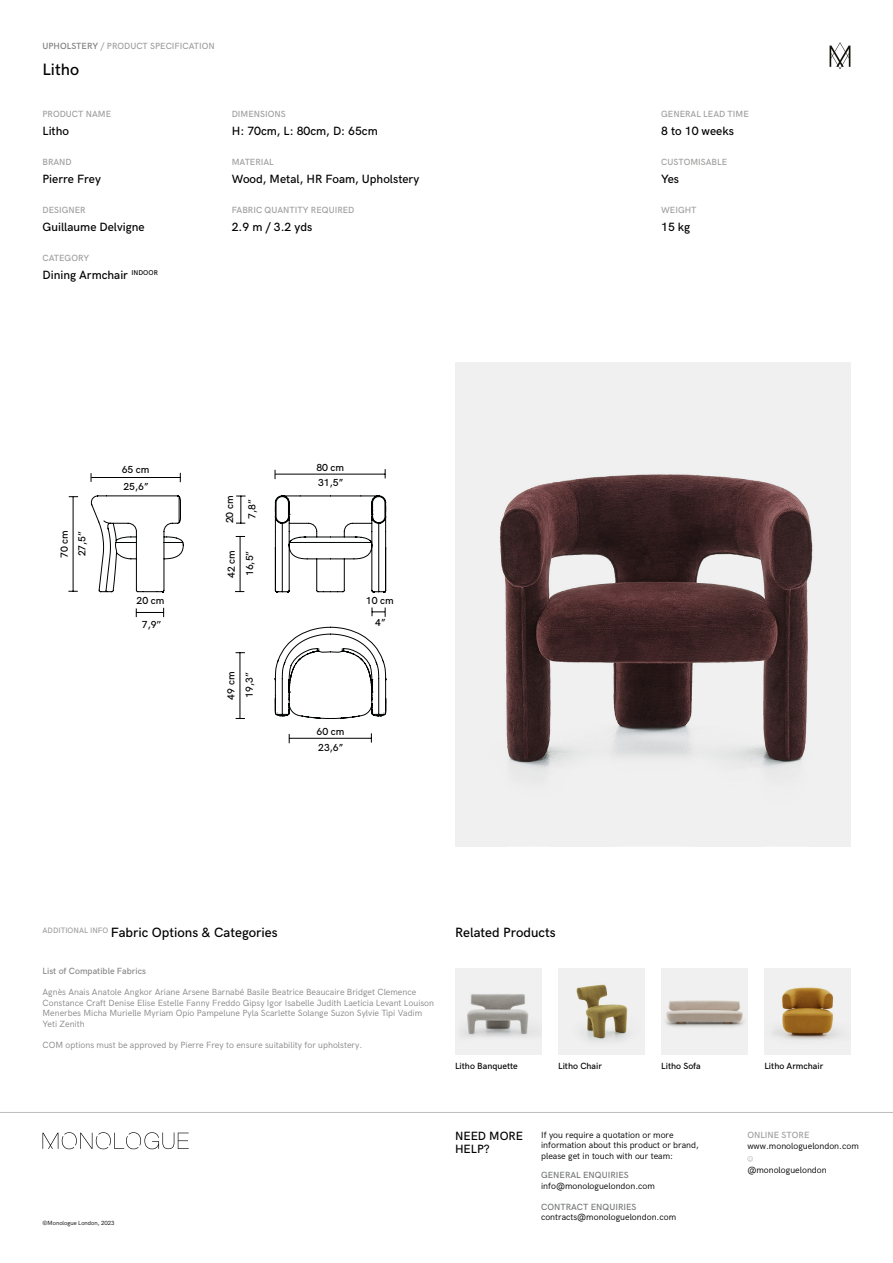
<style>
.page{position:relative;width:893px;height:1263px;background:#fff}
.page>*{position:absolute;margin:0;border:0;box-sizing:border-box;transform-origin:0 0}
.t1{font:500 16.5px "HK Grotesk";color:#000}
.t2{font:500 13.5px "HK Grotesk";color:#000}
.t3{font:500 12px/13.5px "HK Grotesk";color:#000}
.t4{font:500 10.2px/15.8px "HK Grotesk";color:#000}
.t5{font:9px/10.5px "HK Grotesk";color:#878787}
.t6{font:9px/10.5px "HK Grotesk";color:#000}
.t7{font:500 9px "HK Grotesk";color:#9d9d9c}
.t8{font:500 9px "HK Grotesk";color:#000}
.t9{font:500 9px "HK Grotesk";color:#757777}
.t10{font:500 9px "HK Grotesk";color:#878787}
.t11{font:6px "HK Grotesk";color:#000}
.s1{color:#7c7b7b}
</style>
<div class="page">
<svg style="left:747px;top:1156px;width:6px;height:5px"></svg>
<hr style="left:0;top:1112px;width:893px;height:1px;background:#bcbcbc">
<svg style="left:43px;top:1132px;width:146px;height:17px"></svg>
<svg style="left:830px;top:42px;width:20px;height:27px"></svg>
<img style="left:455px;top:363px;width:395px;height:483px">
<img style="left:455px;top:968px;width:86px;height:86px">
<img style="left:661px;top:968px;width:86px;height:86px">
<img style="left:558px;top:968px;width:86px;height:86px">
<img style="left:764px;top:968px;width:86px;height:86px">
<hr style="left:289px;top:738px;width:82px;height:1px;background:#000">
<hr style="left:240px;top:536px;width:1px;height:56px;background:#000">
<hr style="left:73px;top:497px;width:1px;height:94px;background:#000">
<svg style="left:274px;top:626px;width:113px;height:93px"></svg>
<svg style="left:90px;top:495px;width:94px;height:98px"></svg>
<hr style="left:92px;top:477px;width:88px;height:1px;background:#000">
<hr style="left:240px;top:652px;width:1px;height:67px;background:#000">
<svg style="left:274px;top:495px;width:113px;height:98px"></svg>
<svg style="left:236px;top:496px;width:10px;height:28px"></svg>
<svg style="left:136px;top:608px;width:28px;height:9px"></svg>
<svg style="left:372px;top:607px;width:14px;height:10px"></svg>
<hr style="left:276px;top:474px;width:109px;height:1px;background:#000">
<p class="t7" style="left:43px;top:39px;width:174px"><span class="s1">UPHOLSTERY</span> / PRODUCT SPECIFICATION</p>
<h1 class="t1" style="left:43px;top:57px;width:38px">Litho</h1>
<p class="t7" style="left:43px;top:107px;width:70px">PRODUCT NAME</p>
<p class="t7" style="left:232px;top:107px;width:55px">DIMENSIONS</p>
<p class="t7" style="left:661px;top:107px;width:89px">GENERAL LEAD TIME</p>
<h3 class="t3" style="left:43px;top:123px;width:28px">Litho</h3>
<h3 class="t3" style="left:232px;top:123px;width:148px">H: 70cm, L: 80cm, D: 65cm</h3>
<h3 class="t3" style="left:661px;top:123px;width:74px">8 to 10 weeks</h3>
<p class="t7" style="left:43px;top:155px;width:31px">BRAND</p>
<p class="t7" style="left:232px;top:155px;width:44px">MATERIAL</p>
<p class="t7" style="left:661px;top:155px;width:67px">CUSTOMISABLE</p>
<h3 class="t3" style="left:43px;top:171px;width:60px">Pierre Frey</h3>
<h3 class="t3" style="left:232px;top:171px;width:189px">Wood, Metal, HR Foam, Upholstery</h3>
<h3 class="t3" style="left:661px;top:171px;width:19px">Yes</h3>
<p class="t7" style="left:43px;top:203px;width:45px">DESIGNER</p>
<p class="t7" style="left:232px;top:203px;width:124px">FABRIC QUANTITY REQUIRED</p>
<p class="t7" style="left:661px;top:203px;width:37px">WEIGHT</p>
<h3 class="t3" style="left:43px;top:219px;width:104px">Guillaume Delvigne</h3>
<h3 class="t3" style="left:232px;top:219px;width:82px">2.9 m / 3.2 yds</h3>
<h3 class="t3" style="left:661px;top:219px;width:31px">15 kg</h3>
<p class="t7" style="left:43px;top:251px;width:48px">CATEGORY</p>
<h3 class="t3" style="left:43px;top:267px;width:117px">Dining Armchair <sup>INDOOR</sup></h3>
<p class="t4" style="left:55px;top:558px;width:29px;line-height:17.5px;rotate:-90deg">70 cm<br>27,5’’</p>
<p class="t4" style="left:122px;top:461px;width:29px;line-height:16.6px">65 cm<br>25,6’’</p>
<p class="t4" style="left:137px;top:592px;width:29px">20 cm</p>
<p class="t4" style="left:142px;top:615px;width:21px">7,9’’</p>
<p class="t4" style="left:218px;top:523px;width:29px;line-height:22px;text-align:center;rotate:-90deg">20 cm<br>7,8’’</p>
<p class="t4" style="left:221px;top:578px;width:29px;line-height:18.5px;rotate:-90deg">42 cm<br>16,5’’</p>
<p class="t4" style="left:221px;top:699px;width:29px;line-height:18px;rotate:-90deg">49 cm<br>19,3’’</p>
<p class="t4" style="left:316px;top:458px;width:29px">80 cm<br>31,5’’</p>
<p class="t4" style="left:366px;top:588px;width:29px;line-height:22.2px;text-align:center">10 cm<br>4’’</p>
<p class="t4" style="left:316px;top:722px;width:29px">60 cm<br>23,6’’</p>
<h2 class="t2" style="left:43px;top:923px;width:237px"><sup>ADDITIONAL</sup> <sup>INFO</sup> Fabric Options &amp; Categories</h2>
<p class="t10" style="left:43px;top:964px;width:105px">List of Compatible Fabrics</p>
<p class="t5" style="left:43px;top:986px;width:393px">Agnès Anais Anatole Angkor Ariane Arsene Barnabé Basile Beatrice Beaucaire Bridget Clemence Constance Craft Denise Elise Estelle Fanny Freddo Gipsy Igor Isabelle Judith Laeticia Levant Louison Menerbes Micha Murielle Myriam Opio Pampelune Pyla Scarlette Solange Suzon Sylvie Tipi Vadim Yeti Zenith</p>
<p class="t5" style="left:43px;top:1039px;width:321px">COM options must be approved by Pierre Frey to ensure suitability for upholstery.</p>
<h2 class="t2" style="left:455px;top:923px;width:102px">Related Products</h2>
<p class="t8" style="left:455px;top:1059px;width:64px">Litho Banquette</p>
<p class="t8" style="left:558px;top:1059px;width:45px">Litho Chair</p>
<p class="t8" style="left:661px;top:1059px;width:41px">Litho Sofa</p>
<p class="t8" style="left:764px;top:1059px;width:60px">Litho Armchair</p>
<p class="t11" style="left:43px;top:1218px;width:74px">©Monologue London, 2023</p>
<p class="t6" style="left:541px;top:1128px;width:134px">If you require a quotation or more</p>
<p class="t7" style="left:747px;top:1128px;width:64px">ONLINE STORE</p>
<p class="t6" style="left:541px;top:1139px;width:159px">information about this product or brand, please get in touch with our team:</p>
<h3 class="t3" style="left:455px;top:1128px;width:70px">NEED MORE<br>HELP?</h3>
<p class="t6" style="left:747px;top:1140px;width:113px">www.monologuelondon.com</p>
<p class="t6" style="left:747px;top:1164px;width:81px">@monologuelondon</p>
<p class="t9" style="left:541px;top:1200px;width:97px">CONTRACT ENQUIRIES</p>
<p class="t6" style="left:541px;top:1211px;width:137px">contracts@monologuelondon.com</p>
<p class="t9" style="left:541px;top:1168px;width:89px">GENERAL ENQUIRIES</p>
<p class="t6" style="left:541px;top:1180px;width:115px">info@monologuelondon.com</p>
</div>
